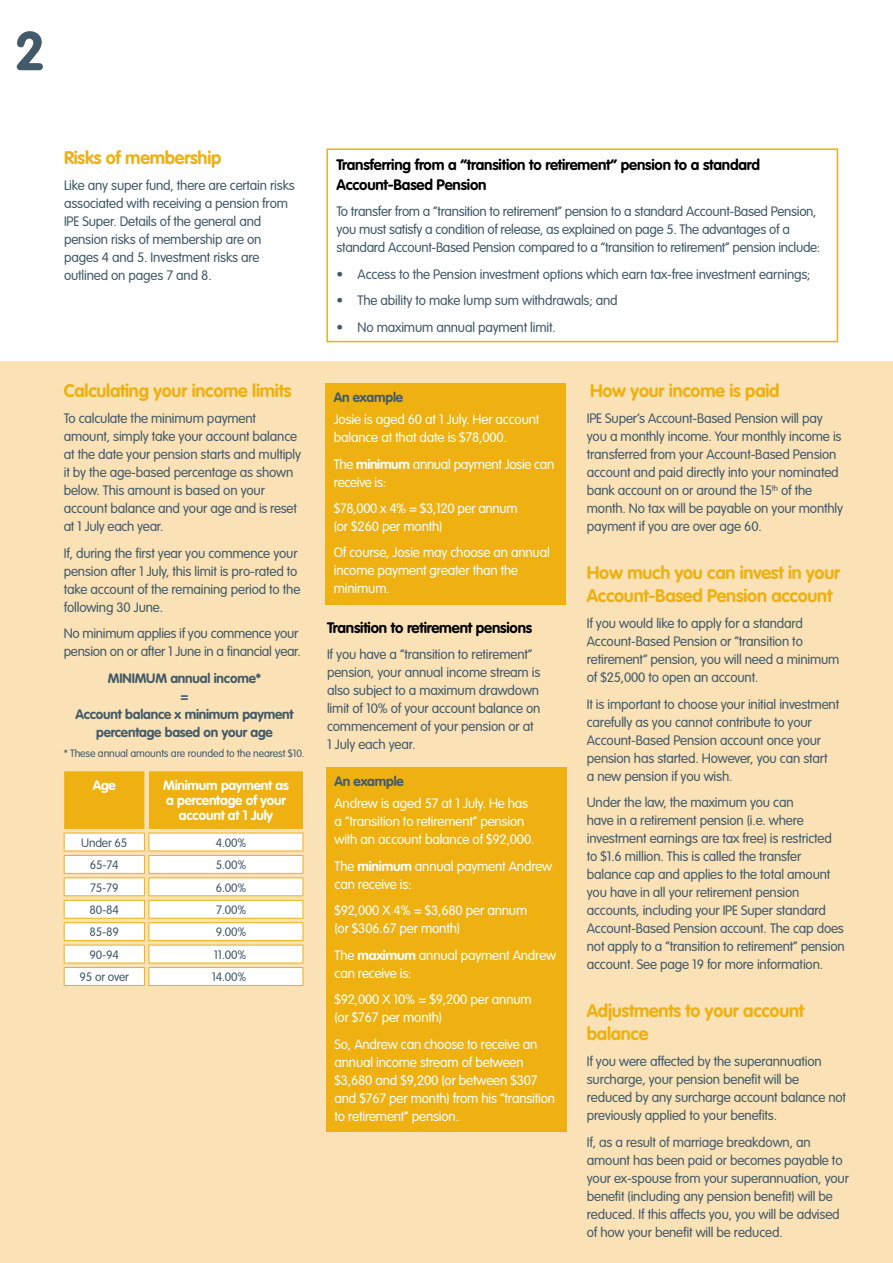
<style>
.page{position:relative;width:893px;height:1263px;background:#fff}
.page>*{position:absolute;margin:0;border:0;box-sizing:border-box;transform-origin:0 0}
.t1{font:700 54px "VAG Rounded";color:#425a69}
.t2{font:700 18px/22.5px "VAG Rounded";letter-spacing:-.015em;color:#eeb111}
.t3{font:700 15px/19.5px "VAG Rounded";letter-spacing:-.015em;color:#000}
.t4{font:300 13.5px/18px "VAG Rounded";letter-spacing:-.015em;color:#425a69}
.t5{font:300 13.5px/18px "VAG Rounded";letter-spacing:-.015em;color:#fff}
.t6{font:700 13.5px/18px "VAG Rounded";letter-spacing:-.015em;color:#425a69;text-align:center}
.t7{font:700 13.5px/15px "VAG Rounded";letter-spacing:-.015em;color:#fff;text-align:center}
.t8{font:300 12px "VAG Rounded";letter-spacing:-.01em;color:#425a69}
.t9{font:300 10.5px "VAG Rounded";letter-spacing:-.01em;color:#425a69}
.s1{font-weight:700}
</style>
<div class="page">
<div style="left:0;top:361px;width:893px;height:902px;background:#fae2b6"></div>
<div style="left:325px;top:383px;width:241px;height:221px;background:#eeb111"></div>
<svg style="left:64px;top:771px;width:240px;height:214px;background:#f8e2a9"></svg>
<hr style="left:64px;top:985px;width:81px;height:1px;background:#eeb111">
<hr style="left:149px;top:985px;width:154px;height:1px;background:#eeb111">
<hr style="left:64px;top:833px;width:81px;height:1px;background:#eeb111">
<hr style="left:149px;top:833px;width:154px;height:1px;background:#eeb111">
<div style="left:326px;top:767px;width:240px;height:364px;background:#eeb111"></div>
<div style="left:326px;top:148px;width:512px;height:194px;border:2px solid #eeb111"></div>
<h1 class="t1" style="left:14px;top:20px;width:32px">2</h1>
<h2 class="t2" style="left:64px;top:146px;width:159px">Risks of membership</h2>
<p class="t4" style="left:64px;top:176px;width:232px">Like any super fund, there are certain risks associated with receiving a pension from IPE Super. Details of the general and pension risks of membership are on pages 4 and 5. Investment risks are outlined on pages 7 and 8.</p>
<h2 class="t2" style="left:64px;top:379px;width:229px">Calculating your income limits</h2>
<p class="t4" style="left:64px;top:409px;width:239px">To calculate the minimum payment amount, simply take your account balance at the date your pension starts and multiply it by the age-based percentage as shown below. This amount is based on your account balance and your age and is reset at 1 July each year.</p>
<p class="t4" style="left:64px;top:544px;width:238px">If, during the first year you commence your pension after 1 July, this limit is pro-rated to take account of the remaining period to the following 30 June.</p>
<p class="t4" style="left:64px;top:624px;width:239px">No minimum applies if you commence your pension on or after 1 June in a financial year.</p>
<p class="t6" style="left:75px;top:669px;width:220px">MINIMUM annual income*<br>=<br>Account balance x minimum payment percentage based on your age</p>
<p class="t9" style="left:64px;top:747px;width:242px">* These annual amounts are rounded to the nearest $10.</p>
<p class="t7" style="left:93px;top:778px;width:25px">Age</p>
<p class="t7" style="left:163px;top:778px;width:127px">Minimum payment as a percentage of your account at 1 July</p>
<p class="t8" style="left:81px;top:836px;width:47px">Under 65</p>
<p class="t8" style="left:216px;top:836px;width:32px">4.00%</p>
<p class="t8" style="left:90px;top:858px;width:30px">65-74</p>
<p class="t8" style="left:216px;top:858px;width:32px">5.00%</p>
<p class="t8" style="left:90px;top:880px;width:30px">75-79</p>
<p class="t8" style="left:216px;top:880px;width:32px">6.00%</p>
<p class="t8" style="left:90px;top:903px;width:31px">80-84</p>
<p class="t8" style="left:216px;top:903px;width:32px">7.00%</p>
<p class="t8" style="left:90px;top:925px;width:31px">85-89</p>
<p class="t8" style="left:216px;top:925px;width:32px">9.00%</p>
<p class="t8" style="left:90px;top:948px;width:31px">90-94</p>
<p class="t8" style="left:214px;top:948px;width:34px">11.00%</p>
<p class="t8" style="left:80px;top:970px;width:51px">95 or over</p>
<p class="t8" style="left:212px;top:970px;width:36px">14.00%</p>
<p class="t3" style="left:336px;top:155px;width:425px">Transferring from a “transition to retirement” pension to a standard<br>Account-Based Pension</p>
<p class="t4" style="left:336px;top:202px;width:485px">To transfer from a “transition to retirement” pension to a standard Account-Based Pension, you must satisfy a condition of release, as explained on page 5. The advantages of a standard Account-Based Pension compared to a “transition to retirement” pension include:</p>
<p class="t4" style="left:336px;top:265px;width:476px">• Access to the Pension investment options which earn tax-free investment earnings;</p>
<p class="t4" style="left:336px;top:291px;width:283px">• The ability to make lump sum withdrawals; and</p>
<p class="t4" style="left:336px;top:318px;width:221px">• No maximum annual payment limit.</p>
<p class="t6" style="left:334px;top:388px;width:71px">An example</p>
<p class="t5" style="left:334px;top:410px;width:207px">Josie is aged 60 at 1 July. Her account balance at that date is $78,000.</p>
<p class="t5" style="left:334px;top:455px;width:222px">The <span class="s1">minimum</span> annual payment Josie can receive is:</p>
<p class="t5" style="left:334px;top:499px;width:185px">$78,000 x 4% = $3,120 per annum (or $260 per month)</p>
<p class="t5" style="left:334px;top:544px;width:217px">Of course, Josie may choose an annual income payment greater than the minimum.</p>
<p class="t3" style="left:327px;top:617px;width:207px">Transition to retirement pensions</p>
<p class="t4" style="left:327px;top:645px;width:215px">If you have a “transition to retirement” pension, your annual income stream is also subject to a maximum drawdown limit of 10% of your account balance on commencement of your pension or at 1 July each year.</p>
<p class="t6" style="left:334px;top:772px;width:71px">An example</p>
<p class="t5" style="left:334px;top:795px;width:201px">Andrew is aged 57 at 1 July. He has a “transition to retirement” pension with an account balance of $92,000.</p>
<p class="t5" style="left:334px;top:857px;width:219px">The <span class="s1">minimum</span> annual payment Andrew can receive is:</p>
<p class="t5" style="left:334px;top:901px;width:194px">$92,000 X 4% = $3,680 per annum (or $306.67 per month)</p>
<p class="t5" style="left:334px;top:946px;width:223px">The <span class="s1">maximum</span> annual payment Andrew can receive is:</p>
<p class="t5" style="left:334px;top:990px;width:199px">$92,000 X 10% = $9,200 per annum (or $767 per month)</p>
<p class="t5" style="left:334px;top:1035px;width:222px">So, Andrew can choose to receive an annual income stream of between $3,680 and $9,200 (or between $307 and $767 per month) from his “transition to retirement” pension.</p>
<h2 class="t2" style="left:590px;top:379px;width:191px">How your income is paid</h2>
<p class="t4" style="left:587px;top:409px;width:258px">IPE Super’s Account-Based Pension will pay you a monthly income. Your monthly income is transferred from your Account-Based Pension account and paid directly into your nominated bank account on or around the 15<sup>th</sup> of the month. No tax will be payable on your monthly payment if you are over age 60.</p>
<h2 class="t2" style="left:587px;top:561px;width:255px">How much you can invest in your<br>Account-Based Pension account</h2>
<p class="t4" style="left:587px;top:614px;width:254px">If you would like to apply for a standard Account-Based Pension or “transition to retirement” pension, you will need a minimum of $25,000 to open an account.</p>
<p class="t4" style="left:587px;top:695px;width:254px">It is important to choose your initial investment carefully as you cannot contribute to your Account-Based Pension account once your pension has started. However, you can start<br>a new pension if you wish.</p>
<p class="t4" style="left:587px;top:793px;width:259px">Under the law, the maximum you can<br>have in a retirement pension (i.e. where investment earnings are tax free) is restricted to $1.6 million. This is called the transfer balance cap and applies to the total amount you have in all your retirement pension accounts, including your IPE Super standard Account-Based Pension account. The cap does not apply to a “transition to retirement” pension account. See page 19 for more information.</p>
<h2 class="t2" style="left:587px;top:999px;width:219px">Adjustments to your account balance</h2>
<p class="t4" style="left:587px;top:1052px;width:261px">If you were affected by the superannuation surcharge, your pension benefit will be reduced by any surcharge account balance not previously applied to your benefits.</p>
<p class="t4" style="left:587px;top:1133px;width:264px">If, as a result of marriage breakdown, an amount has been paid or becomes payable to your ex-spouse from your superannuation, your benefit (including any pension benefit) will be reduced. If this affects you, you will be advised of how your benefit will be reduced.</p>
</div>
